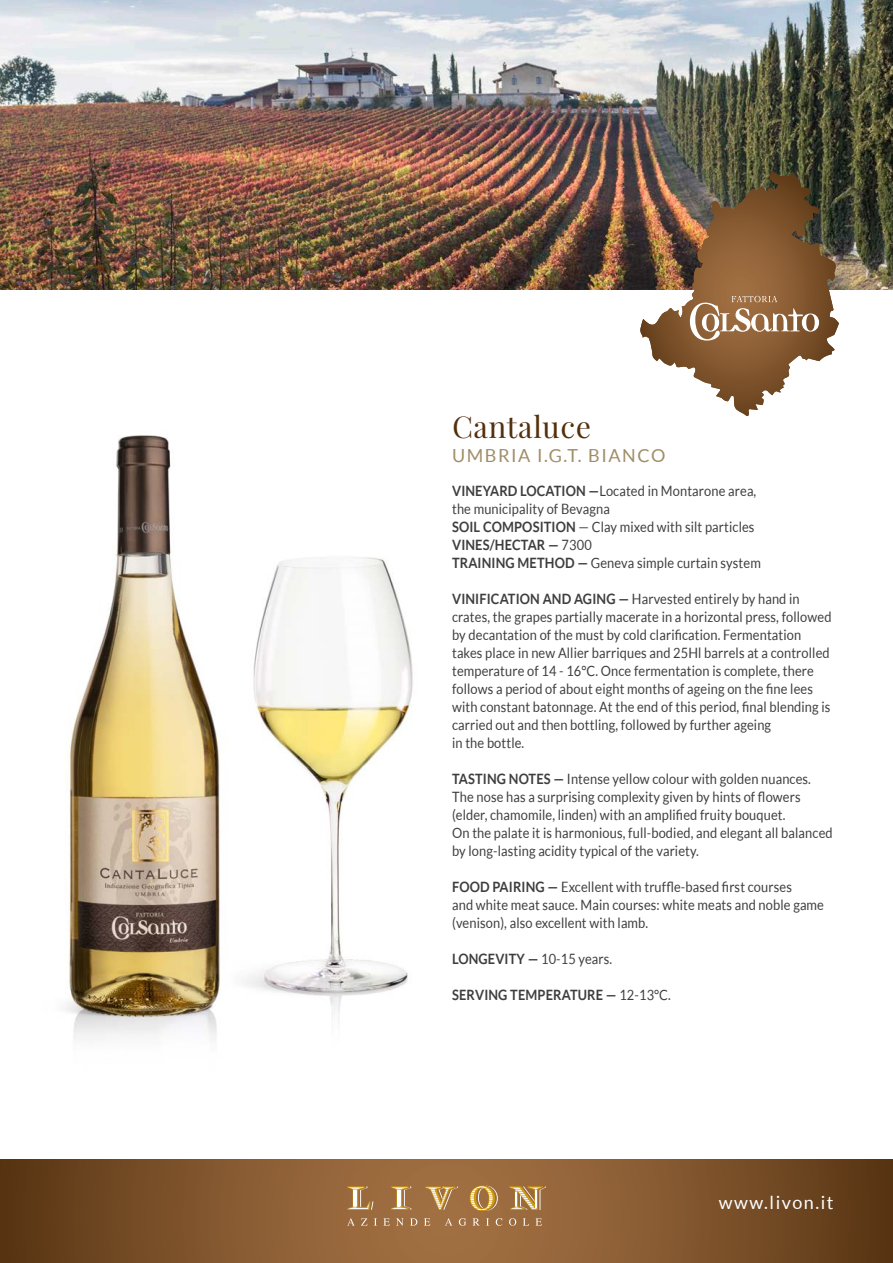
<style>
.page{position:relative;width:893px;height:1263px;background:#fff}
.page>*{position:absolute;margin:0;border:0;box-sizing:border-box;transform-origin:0 0}
.t1{font:30px "Playfair Display";letter-spacing:.02em;color:#52300d}
.t2{font:18px "Lato";letter-spacing:.085em;color:#a08d67}
.t3{font:18px "Lato";letter-spacing:.085em;color:#fff}
.testo{font:14.25px/18px "Lato";letter-spacing:.01em;color:#3e3e3f;scale:.9 1}
.testo-2{font:700 14.25px "Lato";letter-spacing:.01em;color:#3e3e3f;scale:.9 1}
.s1{font-weight:700}
.s2{font-weight:400}
</style>
<div class="page">
<svg style="left:0;top:1159px;width:893px;height:104px"></svg>
<svg style="left:347px;top:1218px;width:8px;height:7px"></svg>
<svg style="left:361px;top:1218px;width:6px;height:7px"></svg>
<svg style="left:374px;top:1218px;width:3px;height:7px"></svg>
<svg style="left:383px;top:1218px;width:7px;height:7px"></svg>
<svg style="left:396px;top:1218px;width:8px;height:8px"></svg>
<svg style="left:410px;top:1218px;width:7px;height:7px"></svg>
<svg style="left:424px;top:1218px;width:6px;height:7px"></svg>
<svg style="left:445px;top:1218px;width:7px;height:7px"></svg>
<svg style="left:459px;top:1218px;width:7px;height:8px"></svg>
<svg style="left:473px;top:1218px;width:7px;height:7px"></svg>
<svg style="left:486px;top:1218px;width:3px;height:7px"></svg>
<svg style="left:496px;top:1218px;width:6px;height:8px"></svg>
<svg style="left:509px;top:1218px;width:7px;height:8px"></svg>
<svg style="left:523px;top:1218px;width:6px;height:7px"></svg>
<svg style="left:535px;top:1218px;width:7px;height:7px"></svg>
<svg style="left:347px;top:1186px;width:26px;height:24px"></svg>
<svg style="left:391px;top:1186px;width:20px;height:24px"></svg>
<svg style="left:425px;top:1186px;width:33px;height:24px"></svg>
<svg style="left:509px;top:1186px;width:37px;height:24px"></svg>
<svg style="left:470px;top:1185px;width:28px;height:26px"></svg>
<img style="left:0;top:0;width:893px;height:289px">
<img style="left:65px;top:435px;width:348px;height:606px">
<img style="left:638px;top:172px;width:201px;height:245px">
<p class="t1" style="left:452px;top:406px;width:141px">Cantaluce</p>
<p class="t2" style="left:452px;top:445px;width:215px">UMBRIA I.G.T. BIANCO</p>
<p class="testo" style="left:452px;top:482px;width:340px"><span class="s1">VINEYARD LOCATION —</span>Located in Montarone area,</p>
<p class="testo" style="left:452px;top:500px;width:337px">the municipality of Bevagna<br><span class="s1">SOIL COMPOSITION</span> — Clay mixed with silt particles</p>
<p class="testo-2" style="left:452px;top:537px;width:157px">VINES/HECTAR — <span class="s2">7300</span></p>
<p class="testo" style="left:452px;top:554px;width:345px"><span class="s1">TRAINING METHOD —</span> Geneva simple curtain system</p>
<p class="testo" style="left:452px;top:590px;width:423px"><span class="s1">VINIFICATION AND AGING —</span> Harvested entirely by hand in crates, the grapes partially macerate in a horizontal press, followed</p>
<p class="testo" style="left:452px;top:626px;width:422px">by decantation of the must by cold clarification. Fermentation takes place in new Allier barriques and 25Hl barrels at a controlled temperature of 14 - 16°C. Once fermentation is complete, there follows a period of about eight months of ageing on the fine lees with constant batonnage. At the end of this period, final blending is carried out and then bottling, followed by further ageing<br>in the bottle.</p>
<p class="testo" style="left:452px;top:770px;width:400px"><span class="s1">TASTING NOTES —</span> Intense yellow colour with golden nuances.</p>
<p class="testo" style="left:452px;top:788px;width:389px">The nose has a surprising complexity given by hints of flowers</p>
<p class="testo" style="left:452px;top:806px;width:372px">(elder, chamomile, linden) with an amplified fruity bouquet.</p>
<p class="testo" style="left:452px;top:824px;width:424px">On the palate it is harmonious, full-bodied, and elegant all balanced by long-lasting acidity typical of the variety.</p>
<p class="testo" style="left:452px;top:878px;width:379px"><span class="s1">FOOD PAIRING —</span> Excellent with truffle-based first courses</p>
<p class="testo" style="left:452px;top:896px;width:415px">and white meat sauce. Main courses: white meats and noble game (venison), also excellent with lamb.</p>
<p class="testo" style="left:452px;top:950px;width:179px"><span class="s1">LONGEVITY —</span> 10-15 years.</p>
<p class="testo-2" style="left:452px;top:987px;width:245px">SERVING TEMPERATURE — <span class="s2">12-13°C.</span></p>
<p class="t3" style="left:719px;top:1192px;width:116px">www.livon.it</p>
</div>
